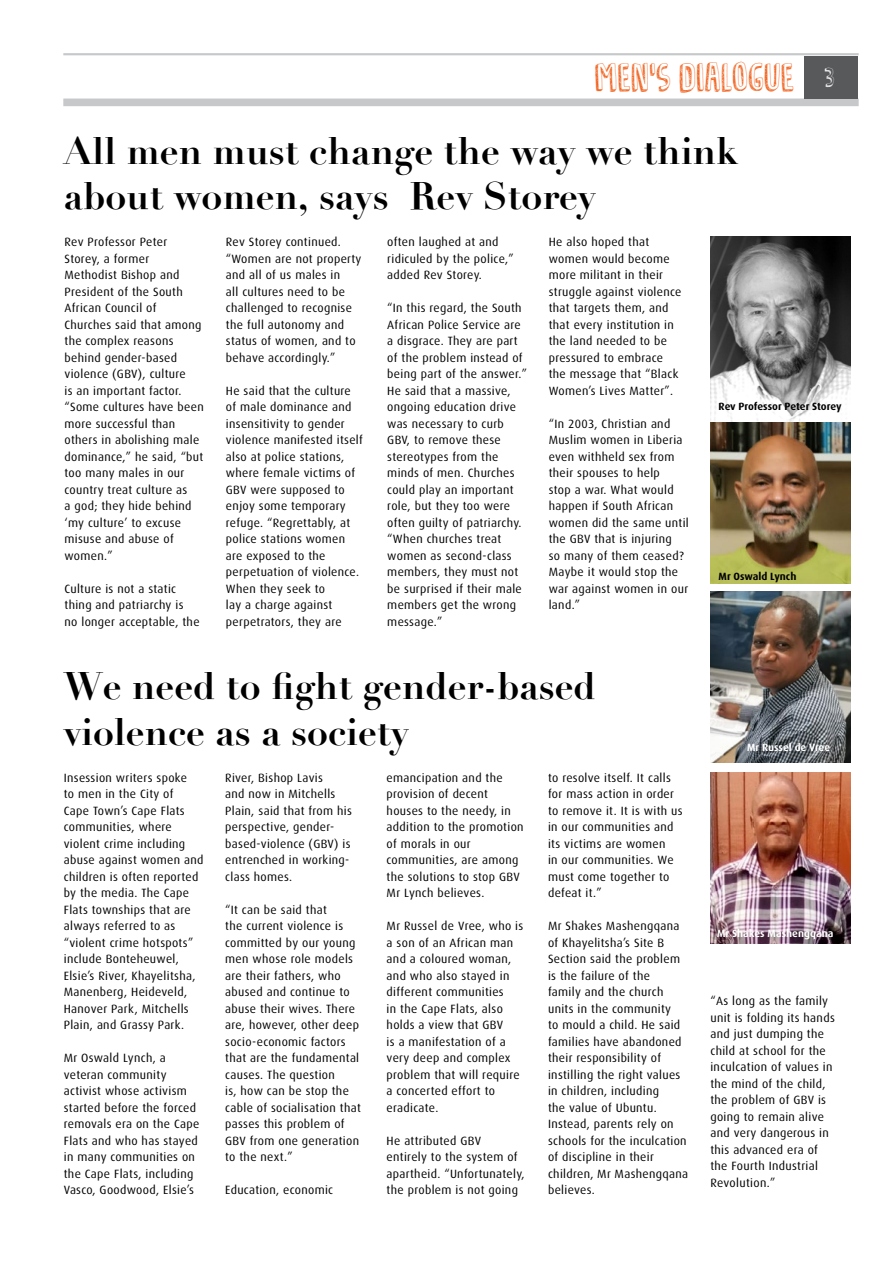
<style>
.page{position:relative;width:893px;height:1263px;background:#fff}
.page>*{position:absolute;margin:0;border:0;box-sizing:border-box;transform-origin:0 0}
.t1{font:45px "Tradizional DEMO";color:#f26522}
.t2{font:700 37.5px/45px "Didot";color:#000}
.t3{font:12px/16.5px "Dax";letter-spacing:.025em;color:#000}
.t4{font:700 10.5px "Dax";letter-spacing:-.01em;color:#000}
.t5{font:700 10.5px "Dax";color:#fff}
.s1{font-size:30px;color:#fff}
</style>
<div class="page">
<img style="left:710px;top:236px;width:141px;height:347px">
<img style="left:710px;top:591px;width:141px;height:171px">
<img style="left:710px;top:773px;width:141px;height:171px">
<hr style="left:63px;top:53px;width:796px;height:2px;background:#c6c8ca">
<div style="left:63px;top:99px;width:796px;height:7px;background:#c6c8ca"></div>
<div style="left:805px;top:56px;width:53px;height:43px;background:#58595b"></div>
<img style="left:710px;top:423px;width:140px;height:160px">
<h1 class="t1" style="left:595px;top:52px;width:241px">MEN’S DIALOGUE <span class="s1">3</span></h1>
<h2 class="t2" style="left:64px;top:128px;width:676px">All men must change the way we think about women, says Rev Storey</h2>
<p class="t3" style="left:65px;top:234px;width:141px">Rev Professor Peter<br>Storey, a former<br>Methodist Bishop and<br>President of the South<br>African Council of<br>Churches said that among the complex reasons behind gender-based violence (GBV), culture<br>is an important factor. “Some cultures have been more successful than others in abolishing male dominance,” he said, “but too many males in our country treat culture as<br>a god; they hide behind ‘my culture’ to excuse misuse and abuse of women.”</p>
<p class="t3" style="left:65px;top:580px;width:137px">Culture is not a static thing and patriarchy is<br>no longer acceptable, the</p>
<p class="t3" style="left:226px;top:234px;width:137px">Rev Storey continued. “Women are not property and all of us males in<br>all cultures need to be challenged to recognise the full autonomy and status of women, and to behave accordingly.”</p>
<p class="t3" style="left:226px;top:382px;width:138px">He said that the culture of male dominance and insensitivity to gender violence manifested itself also at police stations, where female victims of<br>GBV were supposed to enjoy some temporary refuge. “Regrettably, at police stations women are exposed to the perpetuation of violence.<br>When they seek to<br>lay a charge against perpetrators, they are</p>
<p class="t3" style="left:387px;top:234px;width:128px">often laughed at and ridiculed by the police,” added Rev Storey.</p>
<p class="t3" style="left:387px;top:300px;width:141px">“In this regard, the South<br>African Police Service are a disgrace. They are part of the problem instead of being part of the answer.”<br>He said that a massive, ongoing education drive was necessary to curb<br>GBV, to remove these stereotypes from the minds of men. Churches could play an important role, but they too were often guilty of patriarchy. “When churches treat women as second-class members, they must not be surprised if their male members get the wrong message.”</p>
<p class="t3" style="left:549px;top:234px;width:134px">He also hoped that women would become more militant in their struggle against violence that targets them, and that every institution in the land needed to be pressured to embrace the message that “Black<br>Women’s Lives Matter”.</p>
<p class="t3" style="left:549px;top:415px;width:142px">“In 2003, Christian and<br>Muslim women in Liberia even withheld sex from their spouses to help<br>stop a war. What would happen if South African women did the same until the GBV that is injuring<br>so many of them ceased?<br>Maybe it would stop the war against women in our land.”</p>
<h2 class="t2" style="left:64px;top:664px;width:534px">We need to fight gender-based violence as a society</h2>
<p class="t3" style="left:64px;top:770px;width:141px">Insession writers spoke<br>to men in the City of<br>Cape Town’s Cape Flats communities, where violent crime including abuse against women and children is often reported by the media. The Cape<br>Flats townships that are always referred to as “violent crime hotspots” include Bonteheuwel,<br>Elsie’s River, Khayelitsha,<br>Manenberg, Heideveld,<br>Hanover Park, Mitchells<br>Plain, and Grassy Park.</p>
<p class="t3" style="left:64px;top:1050px;width:137px">Mr Oswald Lynch, a veteran community activist whose activism started before the forced removals era on the Cape<br>Flats and who has stayed in many communities on the Cape Flats, including<br>Vasco, Goodwood, Elsie’s</p>
<p class="t3" style="left:225px;top:770px;width:128px">River, Bishop Lavis<br>and now in Mitchells<br>Plain, said that from his perspective, gender&shy;based-violence (GBV) is entrenched in working&shy;class homes.</p>
<p class="t3" style="left:225px;top:902px;width:137px">“It can be said that<br>the current violence is committed by our young men whose role models are their fathers, who abused and continue to abuse their wives. There are, however, other deep socio-economic factors that are the fundamental causes. The question<br>is, how can be stop the cable of socialisation that passes this problem of<br>GBV from one generation to the next.”</p>
<p class="t3" style="left:225px;top:1182px;width:110px">Education, economic</p>
<p class="t3" style="left:387px;top:770px;width:139px">emancipation and the provision of decent houses to the needy, in addition to the promotion of morals in our communities, are among the solutions to stop GBV<br>Mr Lynch believes.</p>
<p class="t3" style="left:387px;top:918px;width:138px">Mr Russel de Vree, who is a son of an African man and a coloured woman, and who also stayed in different communities<br>in the Cape Flats, also holds a view that GBV<br>is a manifestation of a very deep and complex problem that will require a concerted effort to eradicate.</p>
<p class="t3" style="left:387px;top:1133px;width:140px">He attributed GBV<br>entirely to the system of apartheid. “Unfortunately, the problem is not going</p>
<p class="t3" style="left:548px;top:770px;width:136px">to resolve itself. It calls for mass action in order to remove it. It is with us in our communities and its victims are women<br>in our communities. We must come together to defeat it.”</p>
<p class="t3" style="left:548px;top:918px;width:142px">Mr Shakes Mashengqana of Khayelitsha’s Site B<br>Section said the problem is the failure of the<br>family and the church units in the community<br>to mould a child. He said families have abandoned their responsibility of instilling the right values in children, including<br>the value of Ubuntu.<br>Instead, parents rely on schools for the inculcation of discipline in their children, Mr Mashengqana believes.</p>
<p class="t4" style="left:719px;top:401px;width:124px">Rev Professor Peter Storey</p>
<p class="t4" style="left:719px;top:570px;width:79px">Mr Oswald Lynch</p>
<p class="t5" style="left:747px;top:742px;width:85px">Mr Russel de Vree</p>
<p class="t5" style="left:717px;top:928px;width:118px">Mr Shakes Mashengqana</p>
<p class="t3" style="left:710px;top:993px;width:126px">“As long as the family unit is folding its hands and just dumping the child at school for the inculcation of values in the mind of the child, the problem of GBV is going to remain alive and very dangerous in this advanced era of the Fourth Industrial<br>Revolution.”</p>
</div>
